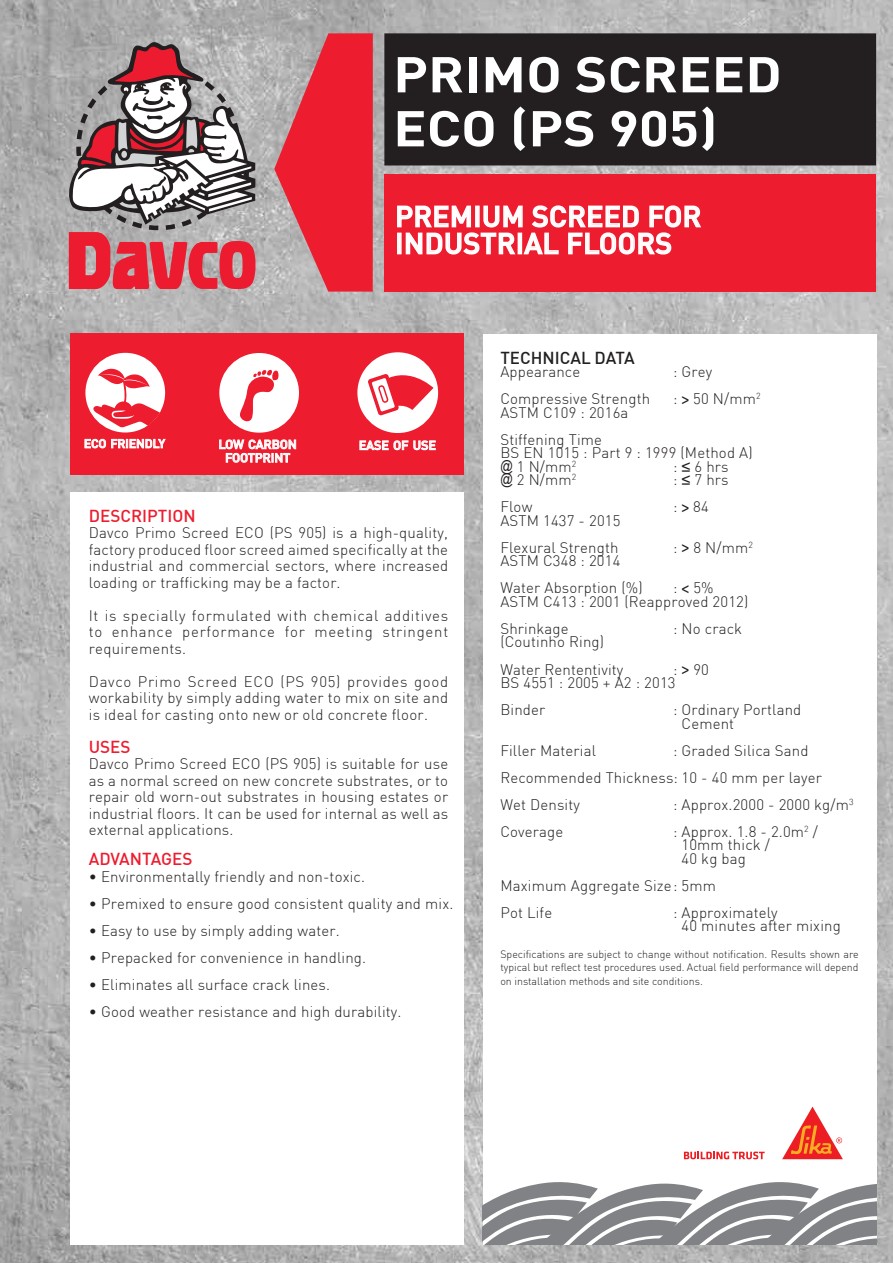
<style>
.page{position:relative;width:893px;height:1263px;background:#fff}
.page>*{position:absolute;margin:0;border:0;box-sizing:border-box;transform-origin:0 0}
.t1{font:700 49.5px/54px "DIN";color:#fff;scale:1.12 1}
.t2{font:500 28.5px/27px "DIN";letter-spacing:.01em;color:#fff}
.t3{font:500 16.95px "DIN";color:#ed1c2e}
.t4{font:500 16.95px "DIN";color:#231f20}
.t5{font:300 15px/16.5px "DIN";letter-spacing:.01em;color:#231f20}
.t6{font:500 12.45px/13.5px "DIN";color:#fff;text-align:center}
.t7{font:500 12px "DIN";color:#fff}
.t8{font:300 10.65px/13.5px "DIN";color:#231f20;text-align:justify}
.s1{font-family:"Arial Narrow";font-weight:400;font-size:16.5px}
.s2{font-family:"Arial Narrow";font-weight:400}
</style>
<div class="page">
<img style="left:0;top:0;width:893px;height:1263px">
<div style="left:483px;top:334px;width:393px;height:910px;background:#fff"></div>
<div style="left:70px;top:492px;width:394px;height:752px;background:#fff"></div>
<div style="left:384px;top:174px;width:492px;height:118px;background:#ed1c2e"></div>
<svg style="left:274px;top:33px;width:99px;height:259px;background:#dc4754"></svg>
<div style="left:384px;top:33px;width:492px;height:132px;background:#231f20"></div>
<svg style="left:483px;top:1182px;width:393px;height:62px"></svg>
<svg style="left:397px;top:205px;width:304px;height:50px"></svg>
<div style="left:70px;top:334px;width:394px;height:141px;background:#ed1c2e"></div>
<svg style="left:85px;top:439px;width:81px;height:10px"></svg>
<svg style="left:219px;top:439px;width:77px;height:24px"></svg>
<svg style="left:359px;top:440px;width:77px;height:10px"></svg>
<div style="left:219px;top:353px;width:80px;height:80px;background:#fff;border-radius:50%"></div>
<div style="left:85px;top:353px;width:80px;height:79px;background:#fff;border-radius:50%"></div>
<div style="left:357px;top:352px;width:81px;height:81px;background:#fff;border-radius:50%"></div>
<svg style="left:93px;top:367px;width:67px;height:60px"></svg>
<svg style="left:240px;top:370px;width:39px;height:51px"></svg>
<svg style="left:357px;top:362px;width:76px;height:55px"></svg>
<svg style="left:63px;top:42px;width:193px;height:247px"></svg>
<svg style="left:684px;top:1151px;width:81px;height:8px"></svg>
<svg style="left:782px;top:1106px;width:61px;height:53px"></svg>
<h1 class="t1" style="left:393px;top:45px;width:348px">PRIMO SCREED<br>ECO (PS 905)</h1>
<h2 class="t2" style="left:395px;top:202px;width:308px">PREMIUM SCREED FOR<br>INDUSTRIAL FLOORS</h2>
<p class="t7" style="left:84px;top:436px;width:83px">ECO FRIENDLY</p>
<p class="t6" style="left:219px;top:437px;width:80px">LOW CARBON<br>FOOTPRINT</p>
<p class="t6" style="left:359px;top:438px;width:79px">EASE OF USE</p>
<p class="t3" style="left:89px;top:505px;width:108px">DESCRIPTION</p>
<p class="t5" style="left:89px;top:524px;width:361px;text-align:justify">Davco Primo Screed ECO (PS 905) is a high-quality, factory produced floor screed aimed specifically at the industrial and commercial sectors, where increased loading or trafficking may be a factor.</p>
<p class="t5" style="left:89px;top:607px;width:361px;text-align:justify">It is specially formulated with chemical additives to enhance performance for meeting stringent requirements.</p>
<p class="t5" style="left:89px;top:673px;width:361px;text-align:justify">Davco Primo Screed ECO (PS 905) provides good workability by simply adding water to mix on site and is ideal for casting onto new or old concrete floor.</p>
<p class="t3" style="left:89px;top:736px;width:43px">USES</p>
<p class="t5" style="left:89px;top:755px;width:361px;text-align:justify">Davco Primo Screed ECO (PS 905) is suitable for use as a normal screed on new concrete substrates, or to repair old worn-out substrates in housing estates or industrial floors. It can be used for internal as well as external applications.</p>
<p class="t3" style="left:89px;top:848px;width:105px">ADVANTAGES</p>
<p class="t5" style="left:89px;top:868px;width:278px">• Environmentally friendly and non-toxic.</p>
<p class="t5" style="left:89px;top:895px;width:366px">• Premixed to ensure good consistent quality and mix.</p>
<p class="t5" style="left:89px;top:922px;width:252px">• Easy to use by simply adding water.</p>
<p class="t5" style="left:89px;top:949px;width:279px">• Prepacked for convenience in handling.</p>
<p class="t5" style="left:89px;top:976px;width:243px">• Eliminates all surface crack lines.</p>
<p class="t5" style="left:89px;top:1003px;width:314px">• Good weather resistance and high durability.</p>
<p class="t4" style="left:500px;top:347px;width:136px">TECHNICAL DATA</p>
<p class="t5" style="left:500px;top:364px;width:81px">Appearance</p>
<p class="t5" style="left:673px;top:364px;width:41px">: Grey</p>
<p class="t5" style="left:500px;top:391px;width:151px">Compressive Strength</p>
<p class="t5" style="left:673px;top:391px;width:89px">: <span class="s1">&gt;</span> 50 N/mm<sup>2</sup></p>
<p class="t5" style="left:500px;top:399px;width:130px;line-height:27px">ASTM C109 : 2016a<br>Stiffening Time</p>
<p class="t5" style="left:500px;top:446px;width:254px;line-height:13.5px">BS EN 1015 : Part 9 : 1999 (Method A) <span class="s2">@</span> 1 N/mm<sup>2</sup></p>
<p class="t5" style="left:673px;top:458px;width:57px">: <span class="s1">≤</span> 6 hrs</p>
<p class="t5" style="left:500px;top:472px;width:77px"><span class="s2">@</span> 2 N/mm<sup>2</sup></p>
<p class="t5" style="left:673px;top:472px;width:57px">: <span class="s1">≤</span> 7 hrs</p>
<p class="t5" style="left:500px;top:499px;width:33px">Flow</p>
<p class="t5" style="left:673px;top:499px;width:37px">: <span class="s1">&gt;</span> 84</p>
<p class="t5" style="left:500px;top:507px;width:122px;line-height:27px">ASTM 1437 - 2015<br>Flexural Strength</p>
<p class="t5" style="left:673px;top:539px;width:81px">: <span class="s1">&gt;</span> 8 N/mm<sup>2</sup></p>
<p class="t5" style="left:500px;top:547px;width:144px;line-height:27px">ASTM C348 : 2014<br>Water Absorption (%)</p>
<p class="t5" style="left:500px;top:581px;width:249px;line-height:13.5px;text-indent:173px">: <span class="s1">&lt;</span> 5%<br>ASTM C413 : 2001 (Reapproved 2012)</p>
<p class="t5" style="left:500px;top:620px;width:70px">Shrinkage</p>
<p class="t5" style="left:673px;top:620px;width:70px">: No crack</p>
<p class="t5" style="left:500px;top:628px;width:124px;line-height:27px">(Coutinho Ring)<br>Water Rententivity</p>
<p class="t5" style="left:500px;top:662px;width:210px;line-height:13.5px;text-indent:173px">: <span class="s1">&gt;</span> 90<br>BS 4551 : 2005 + A2 : 2013</p>
<p class="t5" style="left:500px;top:701px;width:46px">Binder</p>
<p class="t5" style="left:682px;top:703px;width:121px;line-height:13.5px;text-indent:-8px">: Ordinary Portland<br>Cement</p>
<p class="t5" style="left:500px;top:742px;width:97px">Filler Material</p>
<p class="t5" style="left:500px;top:736px;width:323px;line-height:27px;text-indent:173px">: Graded Silica Sand<br>Recommended Thickness: 10 - 40 mm per layer<br>Wet Density</p>
<p class="t5" style="left:673px;top:796px;width:182px">: Approx.2000 - 2000 kg/m<sup>3</sup></p>
<p class="t5" style="left:500px;top:823px;width:64px">Coverage</p>
<p class="t5" style="left:682px;top:824px;width:138px;line-height:13.5px;text-indent:-8px">: Approx. 1.8 - 2.0m<sup>2</sup> /<br>10mm thick /<br>40 kg bag</p>
<p class="t5" style="left:500px;top:871px;width:217px;line-height:27px">Maximum Aggregate Size : 5mm<br>Pot Life</p>
<p class="t5" style="left:682px;top:905px;width:161px;line-height:13.5px;text-indent:-8px">: Approximately<br>40 minutes after mixing</p>
<p class="t8" style="left:500px;top:947px;width:360px">Specifications are subject to change without notification. Results shown are typical but reflect test procedures used. Actual field performance will depend on installation methods and site conditions.</p>
</div>
